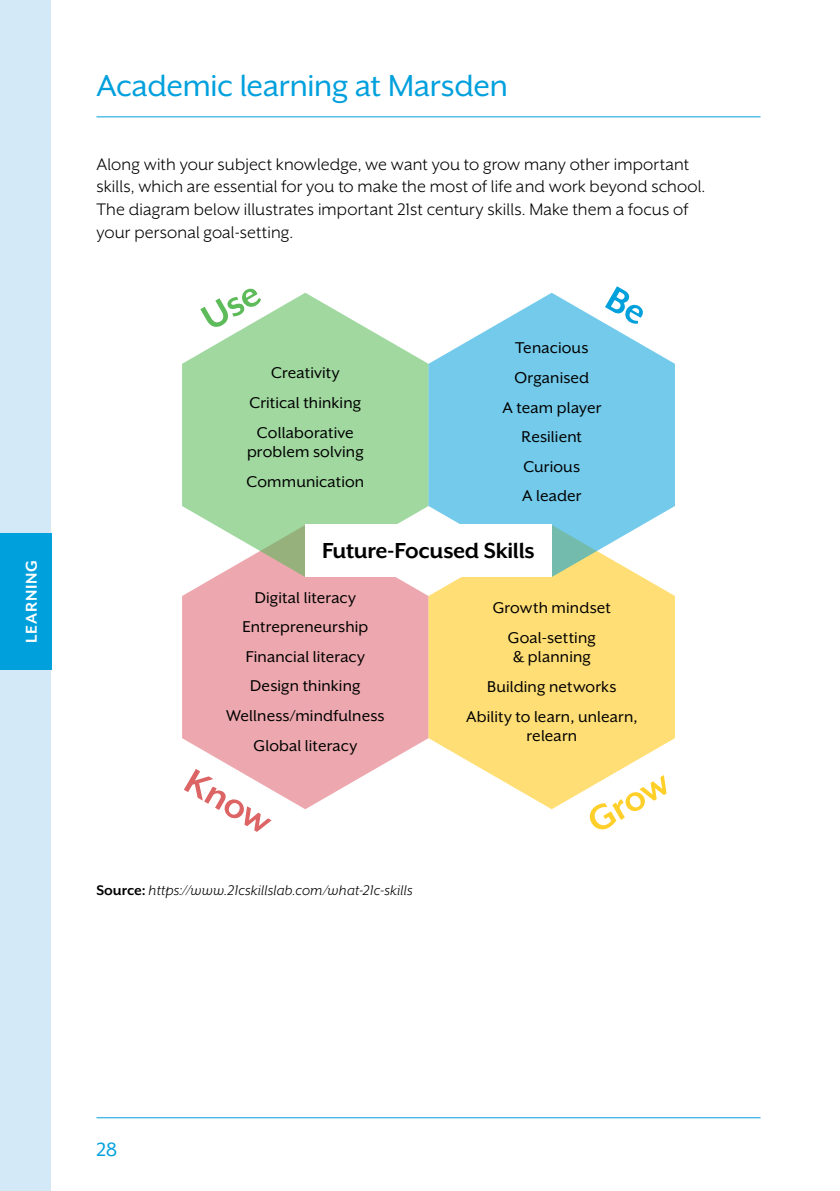
<style>
.page{position:relative;width:840px;height:1191px;background:#fff}
.page>*{position:absolute;margin:0;border:0;box-sizing:border-box;transform-origin:0 0}
.t1{font:700 40px "Mr Eaves XL San OT";color:#dd6464}
.t2{font:700 40px "Mr Eaves XL San OT";color:#ffcf2a}
.t3{font:35px "Mr Eaves XL San OT";letter-spacing:-.01em;color:#00a0dc}
.t4{font:700 25px "Mr Eaves XL San OT";letter-spacing:-.015em;color:#000}
.t5{font:22px "Mr Eaves XL San OT";color:#00a0dc}
.t6{font:19.2px/22.6px "Mr Eaves XL San OT";letter-spacing:.005em;color:#000}
.t7{font:18px/29.6px "Mr Eaves XL San OT";letter-spacing:.005em;color:#000;text-align:center}
.t8{font:700 18px "Mr Eaves XL Mod OT";letter-spacing:.045em;color:#fff}
.t9{font:italic 16px "Mr Eaves XL San OT";letter-spacing:.01em;color:#000}
.s1{font-weight:700;font-style:normal}
</style>
<div class="page">
<hr style="left:96px;top:1117px;width:664px;height:1px;background:#00a0dc">
<div style="left:0;top:0;width:51px;height:1191px;background:#d4e9f8"></div>
<div style="left:0;top:533px;width:51px;height:136px;background:#00a0dc"></div>
<hr style="left:96px;top:116px;width:664px;height:1px;background:#00a0dc">
<svg style="left:182px;top:577px;width:246px;height:232px;fill:#eca8ae"></svg>
<svg style="left:182px;top:293px;width:246px;height:284px;fill:#a0d8a0"></svg>
<svg style="left:428px;top:577px;width:246px;height:232px;fill:#ffdf75"></svg>
<svg style="left:428px;top:293px;width:246px;height:284px;fill:#73caeb"></svg>
<div style="left:305px;top:525px;width:246px;height:52px;background:#fff"></div>
<svg style="left:200px;top:293px;width:62px;height:37px"></svg>
<svg style="left:604px;top:293px;width:41px;height:33px"></svg>
<p class="t8" style="left:21px;top:642px;width:84px;rotate:-90deg">LEARNING</p>
<h2 class="t3" style="left:96px;top:66px;width:412px">Academic learning at Marsden</h2>
<p class="t6" style="left:96px;top:153px;width:610px">Along with your subject knowledge, we want you to grow many other important skills, which are essential for you to make the most of life and work beyond school.<br>The diagram below illustrates important 21st century skills. Make them a focus of your personal goal-setting.</p>
<p class="t7" style="left:249px;top:358px;width:113px">Creativity<br>Critical thinking<br>Collaborative</p>
<p class="t7" style="left:246px;top:437px;width:119px;text-align:left">problem solving<br>Communication</p>
<p class="t7" style="left:502px;top:333px;width:100px">Tenacious<br>Organised<br>A team player<br>Resilient<br>Curious<br>A leader</p>
<h3 class="t4" style="left:322px;top:536px;width:214px">Future-Focused Skills</h3>
<p class="t7" style="left:226px;top:582px;width:160px">Digital literacy<br>Entrepreneurship<br>Financial literacy<br>Design thinking<br>Wellness/mindfulness<br>Global literacy</p>
<p class="t7" style="left:492px;top:593px;width:120px">Growth mindset<br>Goal-setting</p>
<p class="t7" style="left:466px;top:642px;width:173px">&amp; planning<br>Building networks<br>Ability to learn, unlearn,</p>
<p class="t7" style="left:526px;top:721px;width:52px">relearn</p>
<h1 class="t1" style="left:199px;top:758px;width:95px;rotate:30deg">Know</h1>
<h1 class="t2" style="left:579px;top:804px;width:89px;rotate:-30deg">Grow</h1>
<p class="t9" style="left:96px;top:881px;width:317px"><span class="s1">Source:</span> https://www.21cskillslab.com/what-21c-skills</p>
<p class="t5" style="left:96px;top:1137px;width:22px">28</p>
</div>
